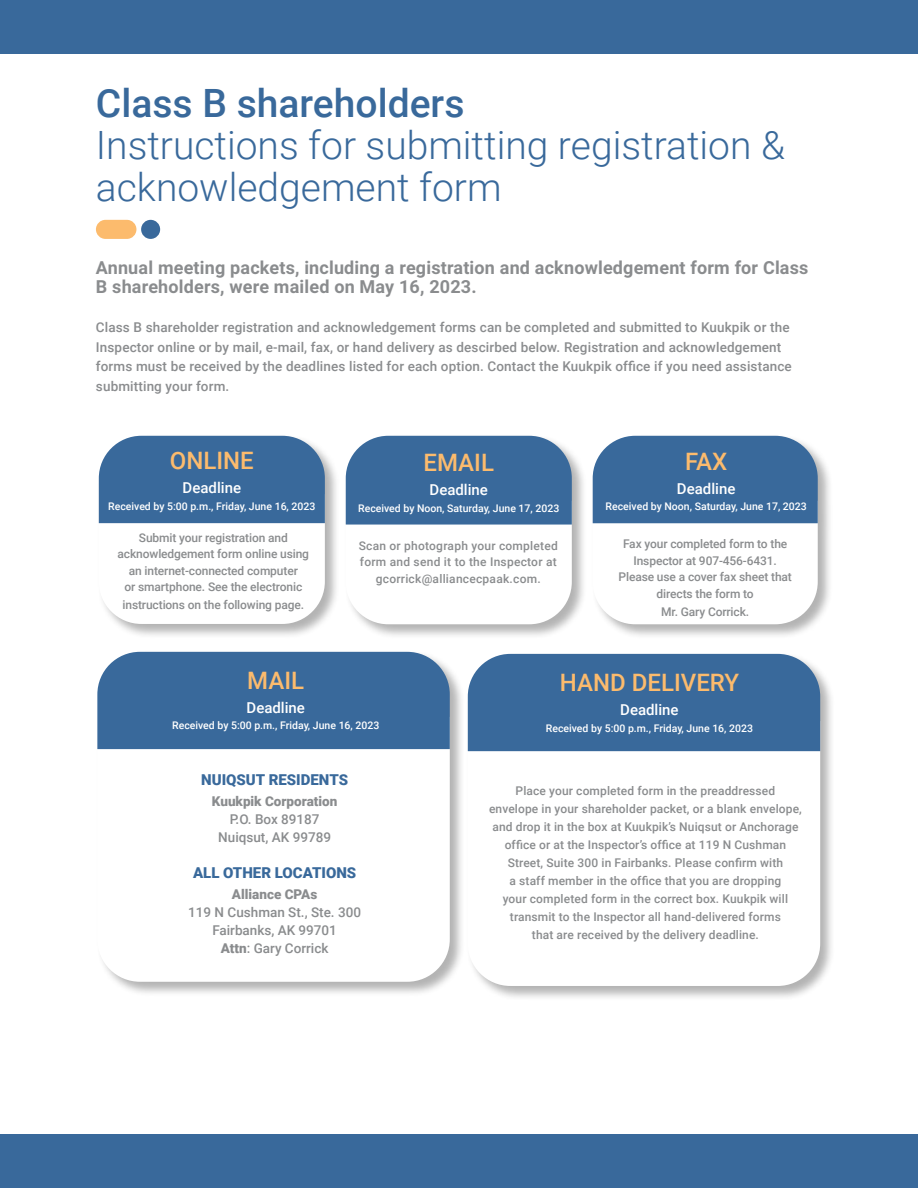
<style>
.page{position:relative;width:918px;height:1188px;background:#fff}
.page>*{position:absolute;margin:0;border:0;box-sizing:border-box;transform-origin:0 0}
.t1{font:300 39px/42px "Roboto";color:#39699b}
.t2{font:500 39px "Roboto";color:#39699b}
.t3{font:500 24px "Roboto";color:#fcbb6d}
.t4{font:700 18px/19.5px "Roboto";letter-spacing:.01em;color:#8a8c8e}
.t5{font:500 15px "Roboto";color:#fff}
.t6{font:900 15px "Roboto";color:#39699b}
.t7{font:500 13.5px/19.5px "Roboto";letter-spacing:.01em;color:#8a8c8e;text-align:center}
.t8{font:900 13.5px "Roboto";color:#8a8c8e}
.t9{font:500 12px/18px "Roboto";letter-spacing:.01em;color:#8a8c8e;text-align:center}
.t10{font:500 12px/16.5px "Roboto";letter-spacing:-.01em;color:#8a8c8e;text-align:center}
.t11{font:500 10.5px "Roboto";color:#fff}
.s1{font-weight:900}
</style>
<div class="page">
<div style="left:96px;top:220px;width:40px;height:19px;background:#fcbb6d;border-radius:10px"></div>
<div style="left:141px;top:220px;width:19px;height:19px;background:#39699b;border-radius:10px"></div>
<div style="left:98px;top:435px;width:242px;height:204px;background:#000;opacity:.3"></div>
<svg style="left:99px;top:436px;width:226px;height:188px"></svg>
<div style="left:345px;top:435px;width:242px;height:205px;background:#000;opacity:.3"></div>
<svg style="left:346px;top:436px;width:226px;height:188px"></svg>
<div style="left:96px;top:651px;width:369px;height:346px;background:#000;opacity:.3"></div>
<svg style="left:97px;top:749px;width:353px;height:233px"></svg>
<div style="left:97px;top:652px;width:353px;height:97px;background:#39699b"></div>
<div style="left:467px;top:653px;width:368px;height:348px;background:#000;opacity:.3"></div>
<svg style="left:468px;top:751px;width:352px;height:235px"></svg>
<div style="left:468px;top:654px;width:352px;height:97px;background:#39699b"></div>
<div style="left:591px;top:435px;width:242px;height:205px;background:#000;opacity:.3"></div>
<svg style="left:593px;top:436px;width:225px;height:188px"></svg>
<div style="left:0;top:1134px;width:918px;height:54px;background:#39699b"></div>
<div style="left:0;top:0;width:918px;height:54px;background:#39699b"></div>
<h1 class="t2" style="left:96px;top:76px;width:370px">Class B shareholders</h1>
<h1 class="t1" style="left:96px;top:123px;width:691px">Instructions for submitting registration &amp; acknowledgement form</h1>
<h3 class="t4" style="left:96px;top:257px;width:714px">Annual meeting packets, including a registration and acknowledgement form for Class<br>B shareholders, were mailed on May 16, 2023.</h3>
<p class="t7" style="left:96px;top:317px;width:697px;text-align:left">Class B shareholder registration and acknowledgement forms can be completed and submitted to Kuukpik or the Inspector online or by mail, e-mail, fax, or hand delivery as descirbed below. Registration and acknowledgement forms must be received by the deadlines listed for each option. Contact the Kuukpik office if you need assistance submitting your form.</p>
<h2 class="t3" style="left:170px;top:444px;width:85px">ONLINE</h2>
<p class="t5" style="left:183px;top:478px;width:60px">Deadline</p>
<p class="t11" style="left:108px;top:499px;width:209px">Received by 5:00 p.m., Friday, June 16, 2023</p>
<p class="t10" style="left:118px;top:529px;width:193px">Submit your registration and acknowledgement form online using an internet-connected computer<br>or smartphone. See the electronic</p>
<p class="t10" style="left:123px;top:596px;width:183px">instructions on the following page.</p>
<h2 class="t3" style="left:424px;top:446px;width:72px">EMAIL</h2>
<p class="t5" style="left:430px;top:479px;width:60px">Deadline</p>
<p class="t11" style="left:358px;top:501px;width:203px">Received by Noon, Saturday, June 17, 2023</p>
<p class="t9" style="left:359px;top:537px;width:201px;line-height:16.5px">Scan or photograph your completed form and send it to the Inspector at gcorrick@alliancecpaak.com.</p>
<h2 class="t3" style="left:685px;top:444px;width:44px">FAX</h2>
<p class="t5" style="left:677px;top:478px;width:60px">Deadline</p>
<p class="t11" style="left:606px;top:499px;width:203px">Received by Noon, Saturday, June 17, 2023</p>
<p class="t10" style="left:619px;top:535px;width:175px">Fax your completed form to the<br>Inspector at 907-456-6431.<br>Please use a cover fax sheet that directs the form to</p>
<p class="t10" style="left:661px;top:603px;width:89px">Mr. Gary Corrick.</p>
<h2 class="t3" style="left:247px;top:663px;width:58px">MAIL</h2>
<p class="t5" style="left:247px;top:697px;width:60px">Deadline</p>
<p class="t11" style="left:172px;top:718px;width:209px">Received by 5:00 p.m., Friday, June 16, 2023</p>
<p class="t6" style="left:201px;top:769px;width:148px">NUIQSUT RESIDENTS</p>
<p class="t8" style="left:212px;top:791px;width:127px">Kuukpik Corporation</p>
<p class="t7" style="left:218px;top:809px;width:114px;line-height:18px">P.O. Box 89187<br>Nuiqsut, AK 99789</p>
<p class="t6" style="left:193px;top:862px;width:165px">ALL OTHER LOCATIONS</p>
<p class="t8" style="left:232px;top:884px;width:87px">Alliance CPAs</p>
<p class="t7" style="left:188px;top:902px;width:174px;line-height:18px">119 N Cushman St., Ste. 300<br>Fairbanks, AK 99701<br><span class="s1">Attn</span>: Gary Corrick</p>
<h2 class="t3" style="left:560px;top:666px;width:181px">HAND DELIVERY</h2>
<p class="t5" style="left:620px;top:699px;width:60px">Deadline</p>
<p class="t11" style="left:546px;top:721px;width:209px">Received by 5:00 p.m., Friday, June 16, 2023</p>
<p class="t9" style="left:489px;top:781px;width:314px">Place your completed form in the preaddressed<br>envelope in your shareholder packet, or a blank envelope, and drop it in the box at Kuukpik’s Nuiqsut or Anchorage office or at the Inspector’s office at 119 N Cushman Street, Suite 300 in Fairbanks. Please confirm with<br>a staff member in the office that you are dropping<br>your completed form in the correct box. Kuukpik will transmit to the Inspector all hand-delivered forms<br>that are received by the delivery deadline.</p>
</div>
